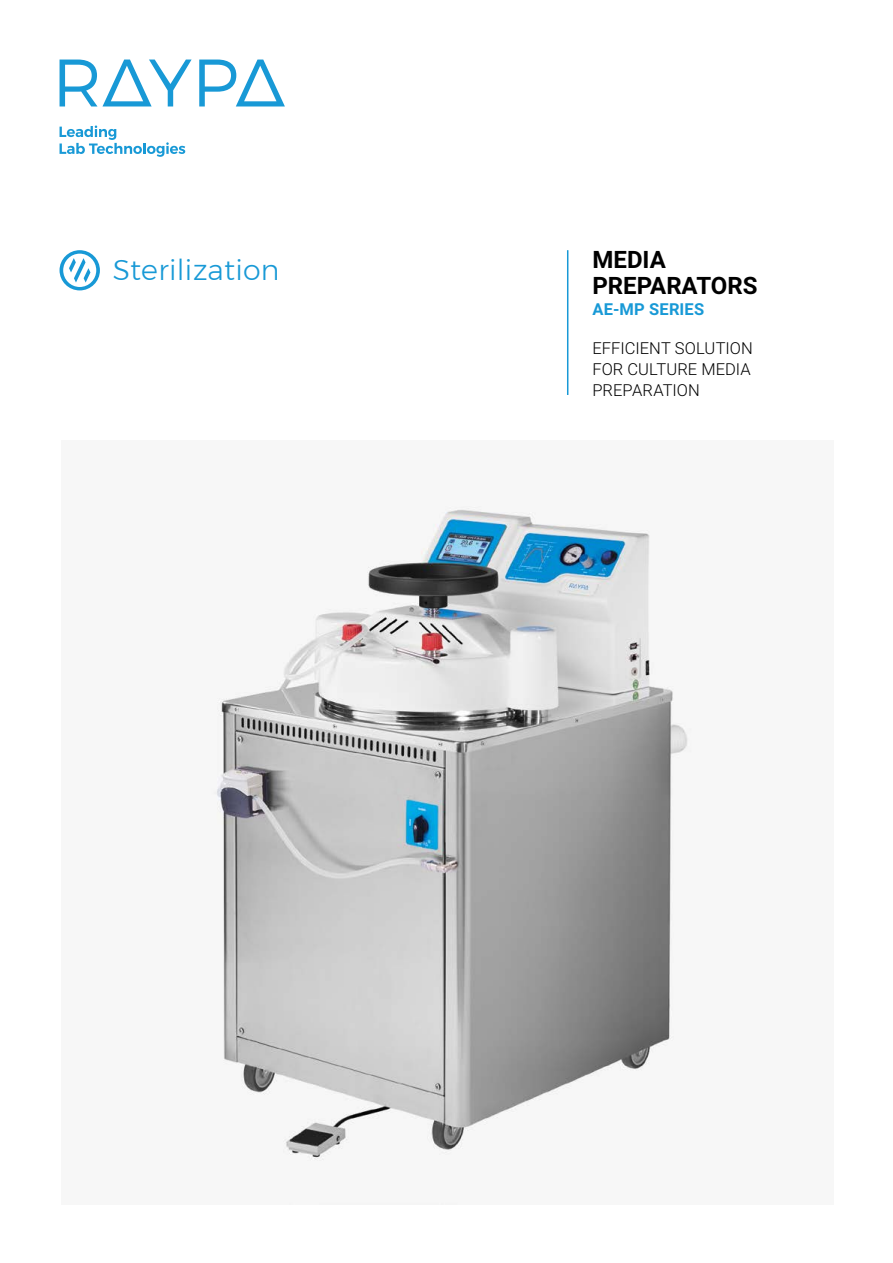
<style>
.page{position:relative;width:893px;height:1263px;background:#fff}
.page>*{position:absolute;margin:0;border:0;box-sizing:border-box;transform-origin:0 0}
.t1{font:300 28.5px "Montserrat";letter-spacing:.01em;color:#1899d6}
.t2{font:700 24px/25.5px "Roboto";color:#000}
.t3{font:300 16.5px/21px "Roboto";color:#000}
.t4{font:700 16.5px "Roboto";letter-spacing:.01em;color:#1899d6}
</style>
<div class="page">
<svg style="left:199px;top:60px;width:86px;height:46px"></svg>
<svg style="left:60px;top:60px;width:132px;height:46px"></svg>
<svg style="left:60px;top:125px;width:125px;height:32px"></svg>
<svg style="left:60px;top:250px;width:40px;height:40px"></svg>
<hr style="left:567px;top:250px;width:1px;height:145px;background:#1899d6">
<img style="left:213px;top:506px;width:478px;height:699px">
<h1 class="t1" style="left:113px;top:249px;width:168px">Sterilization</h1>
<h2 class="t2" style="left:592px;top:246px;width:167px">MEDIA<br>PREPARATORS</h2>
<p class="t4" style="left:592px;top:297px;width:113px">AE-MP SERIES</p>
<p class="t3" style="left:592px;top:337px;width:162px">EFFICIENT SOLUTION<br>FOR CULTURE MEDIA<br>PREPARATION</p>
</div>
